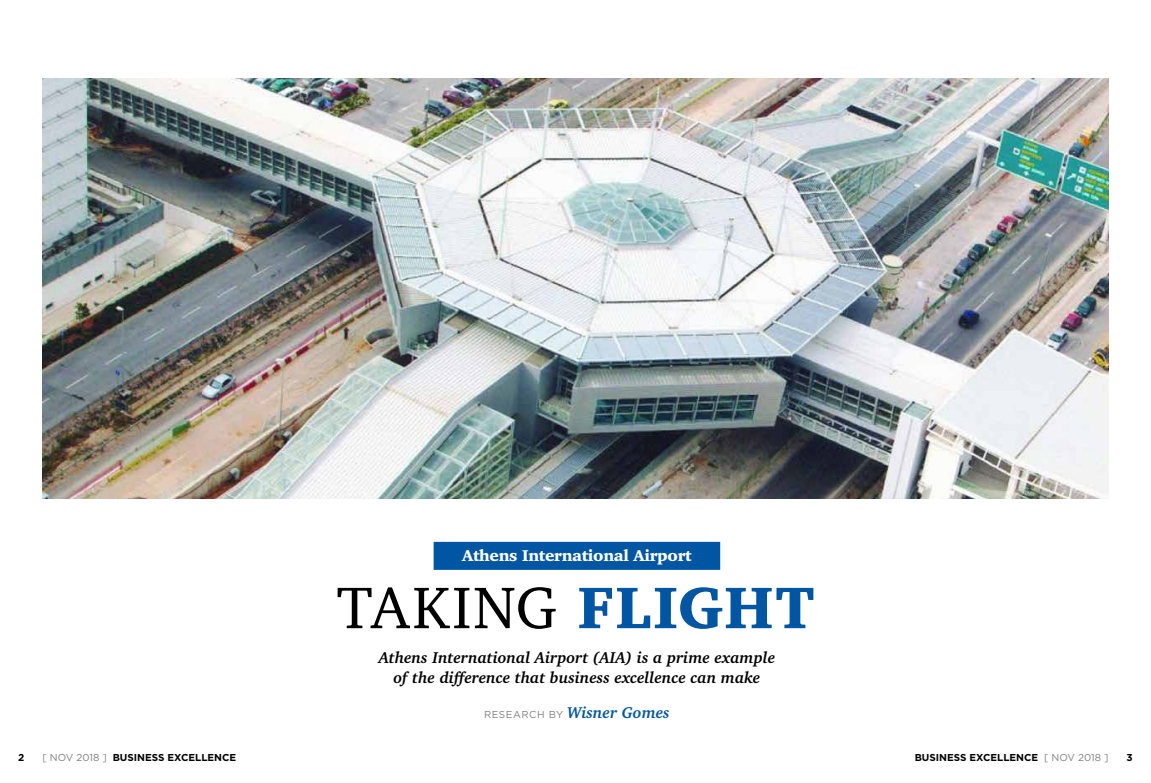
<style>
.page{position:relative;width:1151px;height:783px;background:#fff}
.page>*{position:absolute;margin:0;border:0;box-sizing:border-box;transform-origin:0 0}
.t1{font:60px "Charter IT Cby BT";letter-spacing:.03em;color:#000}
.t2{font:italic 700 16px/20px "Charter IT Cby BT";color:#000;text-align:center}
.t3{font:900 16px "Charter IT Cby BT";letter-spacing:-.02em;color:#fff}
.t4{font:italic 700 16px "Charter IT Cby BT";color:#0056a2}
.t5{font:700 10px "Gotham";color:#000}
.s1{font-weight:900;color:#0056a2}
.s2{font-family:"Gotham";font-weight:400;font-style:normal;font-size:10px;color:#808080}
.s3{font-weight:400;color:#808080}
</style>
<div class="page">
<div style="left:434px;top:541px;width:286px;height:28px;background:#0056a2"></div>
<img style="left:43px;top:78px;width:1065px;height:420px">
<p class="t3" style="left:462px;top:545px;width:231px">Athens International Airport</p>
<h1 class="t1" style="left:337px;top:570px;width:479px">TAKING <span class="s1">FLIGHT</span></h1>
<p class="t2" style="left:379px;top:647px;width:398px">Athens International Airport (AIA) is a prime example of the difference that business excellence can make</p>
<p class="t4" style="left:484px;top:702px;width:187px"><span class="s2">RESEARCH BY</span> Wisner Gomes</p>
<p class="t5" style="left:18px;top:750px;width:8px">2</p>
<p class="t5" style="left:43px;top:750px;width:195px"><span class="s3">[ NOV 2018 ]</span> BUSINESS EXCELLENCE</p>
<p class="t5" style="left:1127px;top:750px;width:8px">3</p>
<p class="t5" style="left:915px;top:750px;width:195px">BUSINESS EXCELLENCE <span class="s3">[ NOV 2018 ]</span></p>
</div>
